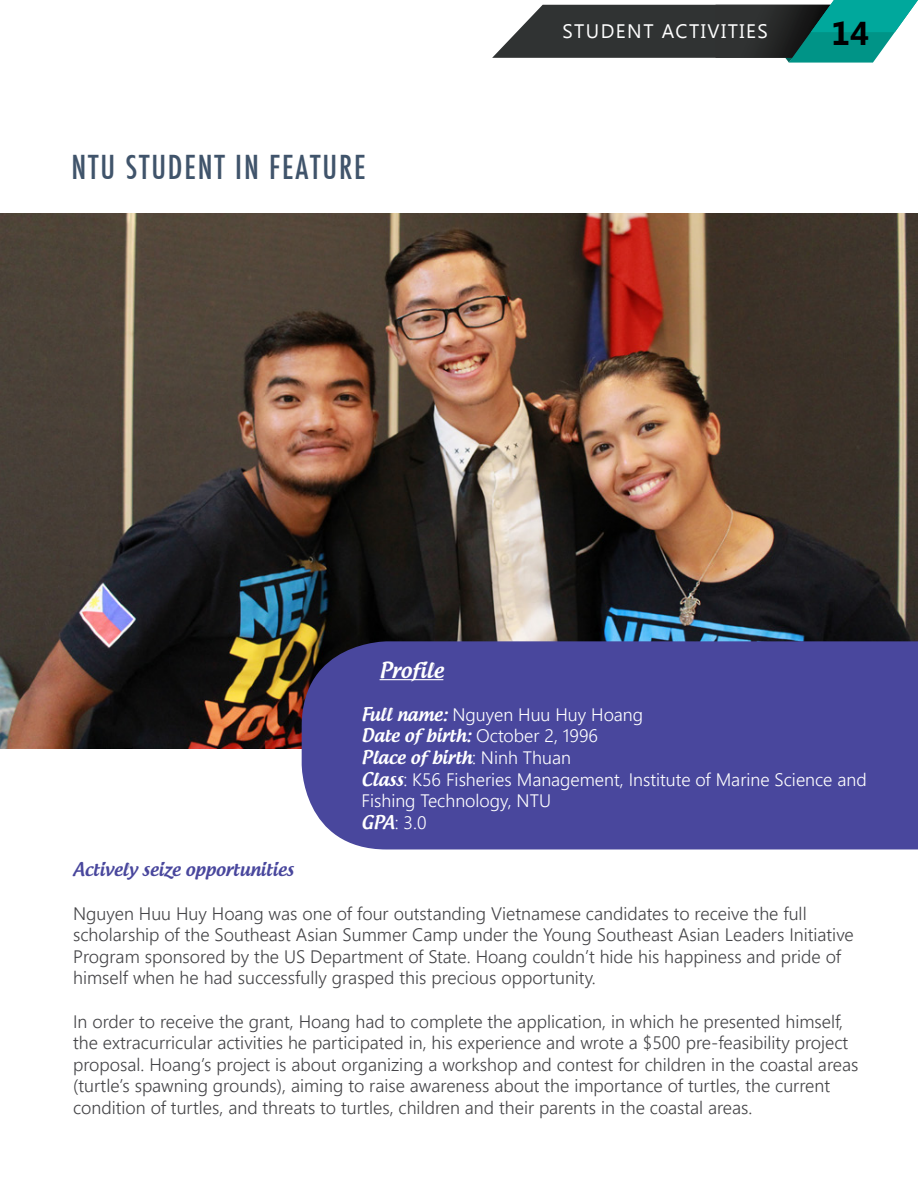
<style>
.page{position:relative;width:918px;height:1188px;background:#fff}
.page>*{position:absolute;margin:0;border:0;box-sizing:border-box;transform-origin:0 0}
.t1{font:36px "SFU Function Condensed";letter-spacing:.05em;color:#40546b}
.t2{font:700 33px "Segoe UI";color:#000}
.t3{font:21px "UTM Androgyne";color:#fff}
.t4{font:19.5px "Segoe UI";letter-spacing:.075em;color:#fff}
.t5{font:300 18px/21.6px "Segoe UI";color:#444447}
.t6{font:300 18px/21.6px "Segoe UI";color:#fff}
.t7{font:18px "UTM Androgyne";color:#49479d}
.t8{font:18px "UTM Androgyne";color:#fff}
.s1{font-family:"UTM Androgyne";font-weight:400}
.s2{font-family:"Segoe UI";font-weight:300}
</style>
<div class="page">
<img style="left:0;top:213px;width:918px;height:536px">
<div style="left:302px;top:641px;width:616px;height:208px;background:#49479d"></div>
<hr style="left:380px;top:679px;width:63px;height:1px;background:#fff">
<svg style="left:492px;top:0;width:426px;height:63px"></svg>
<h1 class="t1" style="left:72px;top:139px;width:296px">NTU STUDENT IN FEATURE</h1>
<p class="t4" style="left:562px;top:18px;width:207px">STUDENT ACTIVITIES</p>
<h2 class="t2" style="left:831px;top:10px;width:39px">14</h2>
<p class="t3" style="left:380px;top:652px;width:65px">Profile</p>
<p class="t6" style="left:362px;top:703px;width:283px"><span class="s1">Full name:</span> Nguyen Huu Huy Hoang<br><span class="s1">Date of birth:</span> October 2, 1996</p>
<p class="t8" style="left:362px;top:742px;width:211px">Place of birth<span class="s2">: Ninh Thuan</span></p>
<p class="t6" style="left:362px;top:768px;width:507px"><span class="s1">Class</span>: K56 Fisheries Management, Institute of Marine Science and<br>Fishing Technology, NTU<br><span class="s1">GPA</span>: 3.0</p>
<p class="t7" style="left:73px;top:854px;width:222px">Actively seize opportunities</p>
<p class="t5" style="left:73px;top:902px;width:782px">Nguyen Huu Huy Hoang was one of four outstanding Vietnamese candidates to receive the full scholarship of the Southeast Asian Summer Camp under the Young Southeast Asian Leaders Initiative Program sponsored by the US Department of State. Hoang couldn’t hide his happiness and pride of himself when he had successfully grasped this precious opportunity.</p>
<p class="t5" style="left:73px;top:1010px;width:787px">In order to receive the grant, Hoang had to complete the application, in which he presented himself, the extracurricular activities he participated in, his experience and wrote a $500 pre-feasibility project proposal. Hoang’s project is about organizing a workshop and contest for children in the coastal areas (turtle’s spawning grounds), aiming to raise awareness about the importance of turtles, the current condition of turtles, and threats to turtles, children and their parents in the coastal areas.</p>
</div>
